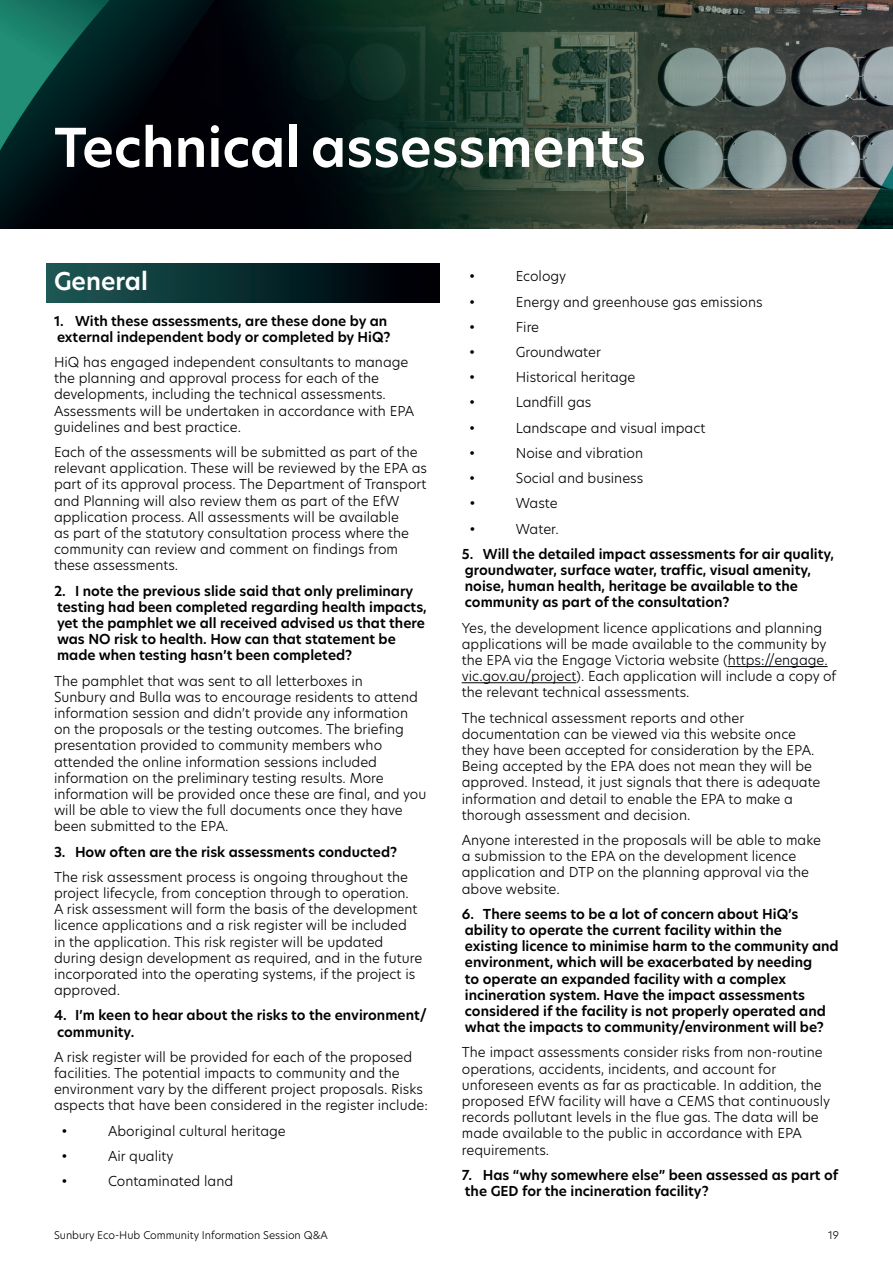
<style>
.page{position:relative;width:893px;height:1263px;background:#fff}
.page>*{position:absolute;margin:0;border:0;box-sizing:border-box;transform-origin:0 0}
.t1{font:600 52.5px "New Hero";color:#fff}
.t2{font:600 24px "New Hero";color:#fff}
.t3{font:300 13.5px/16.2px "New Hero";color:#000001}
.t4{font:600 13.5px/16.2px "New Hero";color:#000001}
.t5{font:300 10.5px "New Hero";color:#000001}
.s1{color:#000005}
</style>
<div class="page">
<img style="left:0;top:0;width:893px;height:228px">
<div style="left:46px;top:263px;width:393px;height:39px;background:linear-gradient(to right,#1c5a57,#000002)"></div>
<hr style="left:728px;top:666px;width:100px;height:1px;background:#000005">
<hr style="left:462px;top:682px;width:114px;height:1px;background:#000005">
<h1 class="t1" style="left:54px;top:112px;width:593px">Technical assessments</h1>
<h2 class="t2" style="left:54px;top:265px;width:95px">General</h2>
<p class="t4" style="left:54px;top:312px;width:338px">1. With these assessments, are these done by an external independent body or completed by HiQ?</p>
<p class="t3" style="left:54px;top:354px;width:362px">HiQ has engaged independent consultants to manage the planning and approval process for each of the developments, including the technical assessments.<br>Assessments will be undertaken in accordance with EPA guidelines and best practice.</p>
<p class="t3" style="left:54px;top:444px;width:374px">Each of the assessments will be submitted as part of the relevant application. These will be reviewed by the EPA as part of its approval process. The Department of Transport and Planning will also review them as part of the EfW application process. All assessments will be available<br>as part of the statutory consultation process where the community can review and comment on findings from these assessments.</p>
<p class="t4" style="left:54px;top:582px;width:374px">2. I note the previous slide said that only preliminary testing had been completed regarding health impacts, yet the pamphlet we all received advised us that there was NO risk to health. How can that statement be made when testing hasn’t been completed?</p>
<p class="t3" style="left:54px;top:672px;width:374px">The pamphlet that was sent to all letterboxes in<br>Sunbury and Bulla was to encourage residents to attend information session and didn’t provide any information on the proposals or the testing outcomes. The briefing presentation provided to community members who attended the online information sessions included information on the preliminary testing results. More information will be provided once these are final, and you will be able to view the full documents once they have been submitted to the EPA.</p>
<p class="t4" style="left:54px;top:843px;width:345px">3. How often are the risk assessments conducted?</p>
<p class="t3" style="left:54px;top:868px;width:370px">The risk assessment process is ongoing throughout the project lifecycle, from conception through to operation.<br>A risk assessment will form the basis of the development licence applications and a risk register will be included<br>in the application. This risk register will be updated during design development as required, and in the future incorporated into the operating systems, if the project is approved.</p>
<p class="t4" style="left:54px;top:1007px;width:374px">4. I’m keen to hear about the risks to the environment/ community.</p>
<p class="t3" style="left:54px;top:1048px;width:375px">A risk register will be provided for each of the proposed facilities. The potential impacts to community and the environment vary by the different project proposals. Risks aspects that have been considered in the register include:</p>
<p class="t3" style="left:62px;top:1122px;width:8px">•</p>
<p class="t3" style="left:108px;top:1122px;width:179px">Aboriginal cultural heritage</p>
<p class="t3" style="left:62px;top:1147px;width:8px">•</p>
<p class="t3" style="left:108px;top:1147px;width:67px">Air quality</p>
<p class="t3" style="left:62px;top:1173px;width:8px">•</p>
<p class="t3" style="left:108px;top:1173px;width:127px">Contaminated land</p>
<p class="t3" style="left:469px;top:268px;width:8px">•</p>
<p class="t3" style="left:516px;top:268px;width:52px">Ecology</p>
<p class="t3" style="left:469px;top:293px;width:8px">•</p>
<p class="t3" style="left:516px;top:293px;width:248px">Energy and greenhouse gas emissions</p>
<p class="t3" style="left:469px;top:318px;width:8px">•</p>
<p class="t3" style="left:516px;top:318px;width:25px">Fire</p>
<p class="t3" style="left:469px;top:344px;width:8px">•</p>
<p class="t3" style="left:516px;top:344px;width:87px">Groundwater</p>
<p class="t3" style="left:469px;top:369px;width:8px">•</p>
<p class="t3" style="left:516px;top:369px;width:121px">Historical heritage</p>
<p class="t3" style="left:469px;top:394px;width:8px">•</p>
<p class="t3" style="left:516px;top:394px;width:77px">Landfill gas</p>
<p class="t3" style="left:469px;top:419px;width:8px">•</p>
<p class="t3" style="left:516px;top:419px;width:191px">Landscape and visual impact</p>
<p class="t3" style="left:469px;top:444px;width:8px">•</p>
<p class="t3" style="left:516px;top:444px;width:129px">Noise and vibration</p>
<p class="t3" style="left:469px;top:470px;width:8px">•</p>
<p class="t3" style="left:516px;top:470px;width:129px">Social and business</p>
<p class="t3" style="left:469px;top:495px;width:8px">•</p>
<p class="t3" style="left:516px;top:495px;width:43px">Waste</p>
<p class="t3" style="left:469px;top:520px;width:8px">•</p>
<p class="t3" style="left:516px;top:520px;width:44px">Water.</p>
<p class="t4" style="left:462px;top:546px;width:374px">5. Will the detailed impact assessments for air quality, groundwater, surface water, traffic, visual amenity, noise, human health, heritage be available to the community as part of the consultation?</p>
<p class="t3" style="left:462px;top:619px;width:376px">Yes, the development licence applications and planning applications will be made available to the community by the EPA via the Engage Victoria website (<span class="s1">https://engage. vic.gov.au/project</span>). Each application will include a copy of the relevant technical assessments.</p>
<p class="t3" style="left:462px;top:709px;width:360px">The technical assessment reports and other documentation can be viewed via this website once they have been accepted for consideration by the EPA.<br>Being accepted by the EPA does not mean they will be approved. Instead, it just signals that there is adequate information and detail to enable the EPA to make a thorough assessment and decision.</p>
<p class="t3" style="left:462px;top:831px;width:361px">Anyone interested in the proposals will be able to make a submission to the EPA on the development licence application and DTP on the planning approval via the above website.</p>
<p class="t4" style="left:462px;top:906px;width:378px">6. There seems to be a lot of concern about HiQ’s ability to operate the current facility within the<br>existing licence to minimise harm to the community and environment, which will be exacerbated by needing<br>to operate an expanded facility with a complex incineration system. Have the impact assessments considered if the facility is not properly operated and what the impacts to community/environment will be?</p>
<p class="t3" style="left:462px;top:1044px;width:370px">The impact assessments consider risks from non-routine operations, accidents, incidents, and account for unforeseen events as far as practicable. In addition, the proposed EfW facility will have a CEMS that continuously records pollutant levels in the flue gas. The data will be made available to the public in accordance with EPA requirements.</p>
<p class="t4" style="left:462px;top:1167px;width:378px">7. Has “why somewhere else” been assessed as part of the GED for the incineration facility?</p>
<p class="t5" style="left:54px;top:1227px;width:275px">Sunbury Eco-Hub Community Information Session Q&amp;A</p>
<p class="t5" style="left:828px;top:1227px;width:12px">19</p>
</div>
